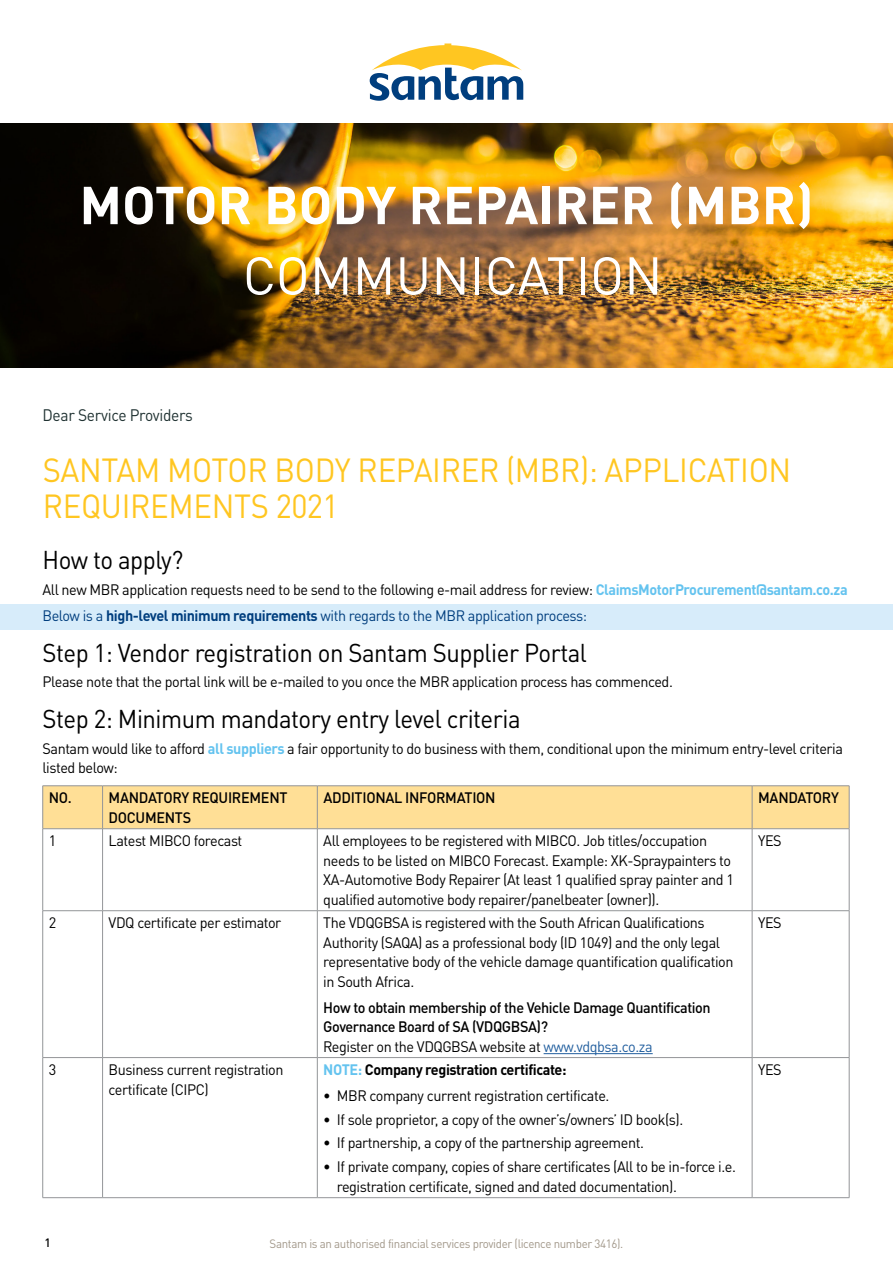
<style>
.page{position:relative;width:893px;height:1263px;background:#fff}
.page>*{position:absolute;margin:0;border:0;box-sizing:border-box;transform-origin:0 0}
.t1{font:700 52.5px "DINOT";color:#fff}
.t2{font:52.5px "DINOT";color:#fff}
.t3{font:33px/36px "DINOT";letter-spacing:-.01em;color:#ffc621;scale:.94 1}
.t4{font:25.5px "DINOT";letter-spacing:-.02em;color:#000;scale:.94 1}
.t5{font:16.5px "DINOT";letter-spacing:-.02em;color:#203232;scale:.94 1}
.t6{font:15px/19.5px "DINOT";letter-spacing:-.03em;color:#000;scale:.96 1}
.t7{font:500 15px/19.5px "DINOT";letter-spacing:-.03em;color:#000;scale:.96 1}
.t8{font:700 15px "DINOT";letter-spacing:-.03em;color:#000;scale:.96 1}
.t9{font:12px "DINOT";letter-spacing:-.03em;color:#a2988a;scale:.96 1}
.t10{font:500 12px "DINOT";color:#000}
.s1{font-weight:700;color:#64c3ef}
.s2{color:#003e7e}
.s3{font-weight:700;color:#003e7e}
.s4{font-weight:400}
.s5{font-weight:400;color:#215e9e}
.s6{color:#64c3ef}
</style>
<div class="page">
<svg style="left:370px;top:43px;width:153px;height:58px"></svg>
<img style="left:0;top:123px;width:893px;height:245px">
<div style="left:0;top:604px;width:893px;height:25px;background:#d7ecfa"></div>
<div style="left:43px;top:786px;width:806px;height:42px;background:#ffdf96"></div>
<hr style="left:42px;top:829px;width:1px;height:81px;background:#939598">
<hr style="left:102px;top:829px;width:1px;height:81px;background:#939598">
<hr style="left:317px;top:829px;width:1px;height:81px;background:#939598">
<hr style="left:752px;top:829px;width:1px;height:81px;background:#939598">
<hr style="left:849px;top:829px;width:1px;height:81px;background:#939598">
<hr style="left:43px;top:910px;width:60px;height:1px;background:#939598">
<hr style="left:42px;top:911px;width:1px;height:146px;background:#939598">
<hr style="left:103px;top:910px;width:214px;height:1px;background:#939598">
<hr style="left:102px;top:911px;width:1px;height:146px;background:#939598">
<hr style="left:317px;top:910px;width:435px;height:1px;background:#939598">
<hr style="left:317px;top:911px;width:1px;height:146px;background:#939598">
<hr style="left:752px;top:910px;width:97px;height:1px;background:#939598">
<hr style="left:752px;top:911px;width:1px;height:146px;background:#939598">
<hr style="left:849px;top:911px;width:1px;height:146px;background:#939598">
<hr style="left:43px;top:1057px;width:60px;height:1px;background:#939598">
<hr style="left:42px;top:1058px;width:1px;height:139px;background:#939598">
<hr style="left:103px;top:1057px;width:214px;height:1px;background:#939598">
<hr style="left:102px;top:1058px;width:1px;height:139px;background:#939598">
<hr style="left:317px;top:1057px;width:435px;height:1px;background:#939598">
<hr style="left:317px;top:1058px;width:1px;height:139px;background:#939598">
<hr style="left:752px;top:1057px;width:97px;height:1px;background:#939598">
<hr style="left:752px;top:1058px;width:1px;height:139px;background:#939598">
<hr style="left:849px;top:1058px;width:1px;height:139px;background:#939598">
<hr style="left:43px;top:785px;width:60px;height:1px;background:#939598">
<hr style="left:42px;top:786px;width:1px;height:42px;background:#939598">
<hr style="left:103px;top:785px;width:214px;height:1px;background:#939598">
<hr style="left:102px;top:786px;width:1px;height:42px;background:#939598">
<hr style="left:317px;top:785px;width:435px;height:1px;background:#939598">
<hr style="left:317px;top:786px;width:1px;height:42px;background:#939598">
<hr style="left:752px;top:785px;width:97px;height:1px;background:#939598">
<hr style="left:752px;top:786px;width:1px;height:42px;background:#939598">
<hr style="left:849px;top:786px;width:1px;height:42px;background:#939598">
<hr style="left:43px;top:828px;width:60px;height:1px;background:#939598">
<hr style="left:103px;top:828px;width:214px;height:1px;background:#939598">
<hr style="left:317px;top:828px;width:435px;height:1px;background:#939598">
<hr style="left:752px;top:828px;width:97px;height:1px;background:#939598">
<hr style="left:43px;top:1197px;width:60px;height:1px;background:#939598">
<hr style="left:103px;top:1197px;width:214px;height:1px;background:#939598">
<hr style="left:317px;top:1197px;width:435px;height:1px;background:#939598">
<hr style="left:752px;top:1197px;width:97px;height:1px;background:#939598">
<hr style="left:544px;top:1053px;width:109px;height:1px;background:#215e9e">
<h1 class="t1" style="left:79px;top:171px;width:736px">MOTOR BODY REPAIRER (MBR)</h1>
<h1 class="t2" style="left:243px;top:243px;width:421px">COMMUNICATION</h1>
<p class="t5" style="left:43px;top:405px;width:161px">Dear Service Providers</p>
<h2 class="t3" style="left:43px;top:452px;width:798px">SANTAM MOTOR BODY REPAIRER (MBR): APPLICATION<br>REQUIREMENTS 2021</h2>
<h3 class="t4" style="left:43px;top:544px;width:151px">How to apply?</h3>
<p class="t6" style="left:43px;top:577px;width:840px;line-height:25.8px">All new MBR application requests need to be send to the following e-mail address for review: <span class="s1">ClaimsMotorProcurement@santam.co.za<br></span><span class="s2">Below is a</span> <span class="s3">high-level minimum requirements</span> <span class="s2">with regards to the MBR application process:</span></p>
<h3 class="t4" style="left:43px;top:636px;width:581px">Step 1: Vendor registration on Santam Supplier Portal</h3>
<p class="t6" style="left:43px;top:672px;width:658px">Please note that the portal link will be e-mailed to you once the MBR application process has commenced.</p>
<h3 class="t4" style="left:43px;top:703px;width:510px">Step 2: Minimum mandatory entry level criteria</h3>
<p class="t6" style="left:43px;top:738px;width:835px">Santam would like to afford <span class="s1">all suppliers</span> a fair opportunity to do business with them, conditional upon the minimum entry-level criteria listed below:</p>
<p class="t7" style="left:49px;top:788px;width:26px">NO.</p>
<p class="t7" style="left:109px;top:788px;width:188px">MANDATORY REQUIREMENT<br>DOCUMENTS</p>
<p class="t7" style="left:323px;top:788px;width:181px">ADDITIONAL INFORMATION</p>
<p class="t7" style="left:758px;top:788px;width:86px">MANDATORY</p>
<p class="t6" style="left:49px;top:831px;width:9px">1</p>
<p class="t6" style="left:109px;top:831px;width:141px">Latest MIBCO forecast</p>
<p class="t6" style="left:323px;top:831px;width:429px">All employees to be registered with MIBCO. Job titles/occupation needs to be listed on MIBCO Forecast. Example: XK-Spraypainters to XA-Automotive Body Repairer (At least 1 qualified spray painter and 1 qualified automotive body repairer/panelbeater (owner)).</p>
<p class="t6" style="left:758px;top:831px;width:26px">YES</p>
<p class="t6" style="left:49px;top:913px;width:9px">2</p>
<p class="t6" style="left:109px;top:913px;width:181px">VDQ certificate per estimator</p>
<p class="t6" style="left:323px;top:913px;width:429px">The VDQGBSA is registered with the South African Qualifications Authority (SAQA) as a professional body (ID 1049) and the only legal representative body of the vehicle damage quantification qualification in South Africa.</p>
<p class="t7" style="left:323px;top:997px;width:405px">How to obtain membership of the Vehicle Damage Quantification<br>Governance Board of SA (VDQGBSA)?<br><span class="s4">Register on the VDQGBSA website at</span> <span class="s5">www.vdqbsa.co.za</span></p>
<p class="t6" style="left:758px;top:913px;width:26px">YES</p>
<p class="t6" style="left:49px;top:1059px;width:9px">3</p>
<p class="t6" style="left:109px;top:1059px;width:184px">Business current registration certificate (CIPC)</p>
<p class="t8" style="left:323px;top:1060px;width:255px"><span class="s6">NOTE:</span> Company registration certificate:</p>
<p class="t6" style="left:323px;top:1085px;width:300px">• MBR company current registration certificate.</p>
<p class="t6" style="left:323px;top:1109px;width:376px">• If sole proprietor, a copy of the owner’s/owners’ ID book(s).</p>
<p class="t6" style="left:323px;top:1133px;width:335px">• If partnership, a copy of the partnership agreement.</p>
<p class="t6" style="left:337px;top:1157px;width:417px;text-indent:-14px">• If private company, copies of share certificates (All to be in-force i.e. registration certificate, signed and dated documentation).</p>
<p class="t10" style="left:45px;top:1235px;width:8px">1</p>
<p class="t9" style="left:270px;top:1236px;width:370px">Santam is an authorised financial services provider (licence number 3416).</p>
<p class="t6" style="left:758px;top:1059px;width:26px">YES</p>
</div>
